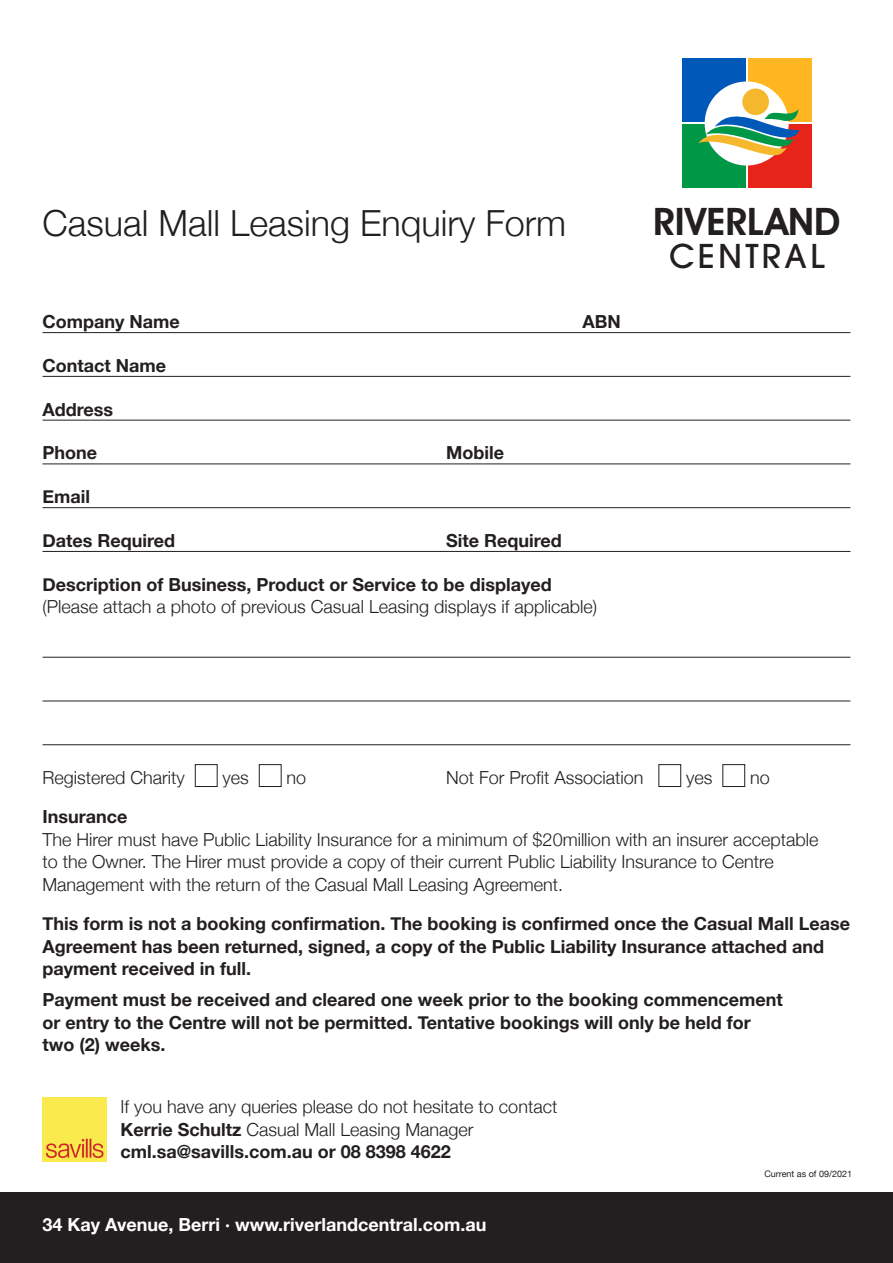
<style>
.page{position:relative;width:893px;height:1263px;background:#fff}
.page>*{position:absolute;margin:0;border:0;box-sizing:border-box;transform-origin:0 0}
.t1{font:600 38.1px "Avant Garde IT Cby BT";color:#231f20}
.t2{font:300 36px "Helvetica Neue";color:#231f20}
.t3{font:500 32.55px "ITC Avant Garde Pro";letter-spacing:.1em;color:#231f20}
.t4{font:700 18px/22.5px "Helvetica Neue";color:#231f20}
.t5{font:300 18px/22.5px "Helvetica Neue";color:#231f20}
.t6{font:700 18px "Helvetica Neue";color:#fff}
.t7{font:9px "Helvetica Neue";color:#231f20}
.s1{font-weight:700}
</style>
<div class="page">
<div style="left:0;top:1193px;width:893px;height:70px;background:#231f20"></div>
<hr style="left:43px;top:332px;width:807px;height:1px;background:#231f20">
<hr style="left:43px;top:376px;width:807px;height:1px;background:#231f20">
<hr style="left:43px;top:420px;width:807px;height:1px;background:#231f20">
<hr style="left:43px;top:463px;width:807px;height:1px;background:#231f20">
<hr style="left:43px;top:507px;width:807px;height:1px;background:#231f20">
<hr style="left:43px;top:551px;width:807px;height:1px;background:#231f20">
<hr style="left:43px;top:657px;width:807px;height:1px;background:#231f20">
<hr style="left:43px;top:701px;width:807px;height:1px;background:#231f20">
<hr style="left:43px;top:744px;width:807px;height:1px;background:#231f20">
<div style="left:195px;top:764px;width:23px;height:23px;border:1px solid #231f20"></div>
<div style="left:259px;top:764px;width:23px;height:23px;border:1px solid #231f20"></div>
<div style="left:658px;top:764px;width:23px;height:23px;border:1px solid #231f20"></div>
<div style="left:722px;top:764px;width:23px;height:23px;border:1px solid #231f20"></div>
<img style="left:43px;top:1098px;width:63px;height:63px">
<div style="left:748px;top:124px;width:64px;height:64px;background:#e72419"></div>
<div style="left:682px;top:124px;width:64px;height:64px;background:#009847"></div>
<div style="left:748px;top:58px;width:64px;height:64px;background:#ffb620"></div>
<div style="left:682px;top:58px;width:64px;height:64px;background:#0058b8"></div>
<div style="left:706px;top:83px;width:82px;height:81px;background:#fff;border-radius:41px"></div>
<div style="left:742px;top:89px;width:27px;height:26px;background:#f5b72c;border-radius:50%"></div>
<svg style="left:698px;top:109px;width:101px;height:51px"></svg>
<h2 class="t2" style="left:43px;top:194px;width:525px">Casual Mall Leasing Enquiry Form</h2>
<p class="t4" style="left:43px;top:311px;width:139px">Company Name</p>
<p class="t4" style="left:583px;top:311px;width:40px">ABN</p>
<p class="t4" style="left:43px;top:355px;width:125px">Contact Name</p>
<p class="t4" style="left:43px;top:398px;width:72px">Address</p>
<p class="t4" style="left:43px;top:442px;width:56px">Phone</p>
<p class="t4" style="left:446px;top:442px;width:59px">Mobile</p>
<p class="t4" style="left:43px;top:486px;width:49px">Email</p>
<p class="t4" style="left:43px;top:530px;width:134px">Dates Required</p>
<p class="t4" style="left:446px;top:530px;width:117px">Site Required</p>
<p class="t4" style="left:43px;top:573px;width:511px">Description of Business, Product or Service to be displayed</p>
<p class="t5" style="left:43px;top:594px;width:556px">(Please attach a photo of previous Casual Leasing displays if applicable)</p>
<h1 class="t1" style="left:653px;top:198px;width:189px">RIVERLAND</h1>
<h3 class="t3" style="left:669px;top:235px;width:157px">CENTRAL</h3>
<p class="t5" style="left:43px;top:765px;width:144px">Registered Charity</p>
<p class="t5" style="left:223px;top:765px;width:28px">yes</p>
<p class="t5" style="left:287px;top:765px;width:21px">no</p>
<p class="t5" style="left:446px;top:765px;width:199px">Not For Profit Association</p>
<p class="t5" style="left:686px;top:765px;width:28px">yes</p>
<p class="t5" style="left:750px;top:765px;width:21px">no</p>
<p class="t4" style="left:43px;top:806px;width:86px">Insurance</p>
<p class="t5" style="left:43px;top:827px;width:777px">The Hirer must have Public Liability Insurance for a minimum of $20million with an insurer acceptable to the Owner. The Hirer must provide a copy of their current Public Liability Insurance to Centre<br>Management with the return of the Casual Mall Leasing Agreement.</p>
<p class="t4" style="left:43px;top:913px;width:809px">This form is not a booking confirmation. The booking is confirmed once the Casual Mall Lease<br>Agreement has been returned, signed, a copy of the Public Liability Insurance attached and payment received in full.</p>
<p class="t4" style="left:43px;top:989px;width:742px">Payment must be received and cleared one week prior to the booking commencement or entry to the Centre will not be permitted. Tentative bookings will only be held for two (2) weeks.</p>
<p class="t5" style="left:121px;top:1094px;width:438px">If you have any queries please do not hesitate to contact<br><span class="s1">Kerrie Schultz</span> Casual Mall Leasing Manager <span class="s1">cml.sa@savills.com.au or 08 8398 4622</span></p>
<p class="t6" style="left:43px;top:1210px;width:446px">34 Kay Avenue, Berri · www.riverlandcentral.com.au</p>
<p class="t7" style="left:764px;top:1167px;width:89px">Current as of 09/2021</p>
</div>
